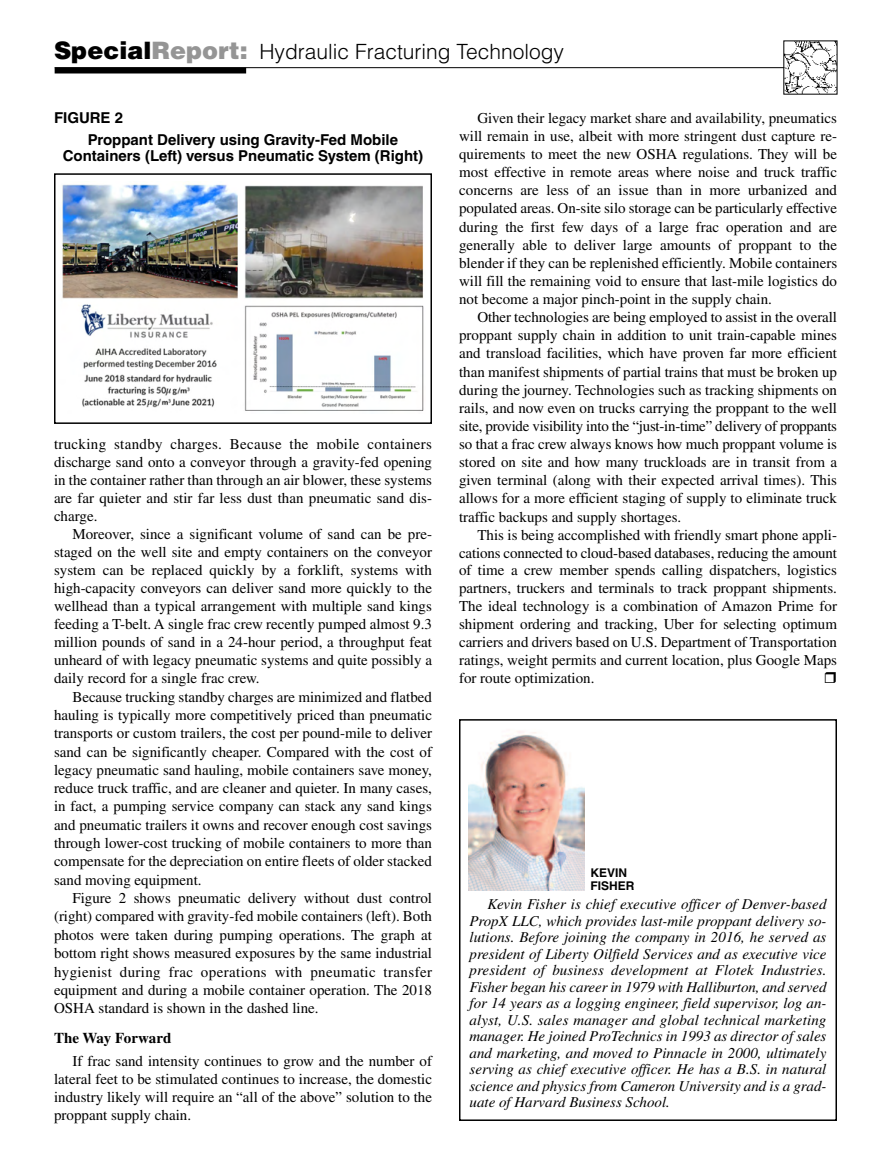
<style>
.page{position:relative;width:891px;height:1175px;background:#fff}
.page>*{position:absolute;margin:0;border:0;box-sizing:border-box;transform-origin:0 0}
.t1{font:300 21px "Helvetica";color:#000}
.t2{font:15px/18px "Times";color:#000;text-align:justify}
.t3{font:italic 15px/16.5px "Times";color:#000;text-align:justify}
.t4{font:700 15px/16.5px "Helvetica LT Std";color:#000;text-align:center}
.t5{font:700 15px "Times";color:#000}
.t6{font:700 12px/13.5px "Helvetica LT Std";color:#000}
.s1{font-weight:900;font-size:24px}
.s2{font-weight:900;font-size:24px;color:#959595}
</style>
<div class="page">
<div style="left:459px;top:719px;width:378px;height:401px;border:2px solid #000"></div>
<img style="left:468px;top:731px;width:117px;height:159px">
<div style="left:54px;top:173px;width:378px;height:251px;border:2px solid #000"></div>
<hr style="left:55px;top:67px;width:731px;height:1px;background:#000">
<div style="left:55px;top:67px;width:191px;height:6px;background:#000"></div>
<img style="left:785px;top:42px;width:50px;height:50px">
<img style="left:62px;top:183px;width:362px;height:228px">
<h1 class="t1" style="left:54px;top:40px;width:512px"><span class="s1">Special</span><span class="s2">Report:</span> Hydraulic Fracturing Technology</h1>
<p class="t4" style="left:54px;top:111px;width:71px">FIGURE 2</p>
<p class="t4" style="left:63px;top:133px;width:362px">Proppant Delivery using Gravity-Fed Mobile<br>Containers (Left) versus Pneumatic System (Right)</p>
<p class="t2" style="left:54px;top:436px;width:380px">trucking standby charges. Because the mobile containers discharge sand onto a conveyor through a gravity-fed opening in the container rather than through an air blower, these systems are far quieter and stir far less dust than pneumatic sand dis&shy;charge.</p>
<p class="t2" style="left:54px;top:526px;width:380px;text-indent:18px">Moreover, since a significant volume of sand can be pre&shy;staged on the well site and empty containers on the conveyor system can be replaced quickly by a forklift, systems with high-capacity conveyors can deliver sand more quickly to the wellhead than a typical arrangement with multiple sand kings feeding a T-belt. A single frac crew recently pumped almost 9.3 million pounds of sand in a 24-hour period, a throughput feat unheard of with legacy pneumatic systems and quite possibly a daily record for a single frac crew.</p>
<p class="t2" style="left:54px;top:689px;width:380px;text-indent:18px">Because trucking standby charges are minimized and flatbed hauling is typically more competitively priced than pneumatic transports or custom trailers, the cost per pound-mile to deliver sand can be significantly cheaper. Compared with the cost of legacy pneumatic sand hauling, mobile containers save money, reduce truck traffic, and are cleaner and quieter. In many cases, in fact, a pumping service company can stack any sand kings and pneumatic trailers it owns and recover enough cost savings through lower-cost trucking of mobile containers to more than compensate for the depreciation on entire fleets of older stacked sand moving equipment.</p>
<p class="t2" style="left:54px;top:890px;width:380px;line-height:18.5px;text-indent:18px">Figure 2 shows pneumatic delivery without dust control (right) compared with gravity-fed mobile containers (left). Both photos were taken during pumping operations. The graph at bottom right shows measured exposures by the same industrial hygienist during frac operations with pneumatic transfer equipment and during a mobile container operation. The 2018<br>OSHA standard is shown in the dashed line.</p>
<p class="t5" style="left:54px;top:1032px;width:119px">The Way Forward</p>
<p class="t2" style="left:54px;top:1053px;width:380px;text-indent:18px">If frac sand intensity continues to grow and the number of lateral feet to be stimulated continues to increase, the domestic industry likely will require an “all of the above” solution to the proppant supply chain.</p>
<p class="t2" style="left:459px;top:110px;width:380px;text-indent:18px">Given their legacy market share and availability, pneumatics will remain in use, albeit with more stringent dust capture re&shy;quirements to meet the new OSHA regulations. They will be most effective in remote areas where noise and truck traffic concerns are less of an issue than in more urbanized and populated areas. On-site silo storage can be particularly effective during the first few days of a large frac operation and are generally able to deliver large amounts of proppant to the blender if they can be replenished efficiently. Mobile containers will fill the remaining void to ensure that last-mile logistics do not become a major pinch-point in the supply chain.</p>
<p class="t2" style="left:459px;top:309px;width:380px;text-indent:18px">Other technologies are being employed to assist in the overall proppant supply chain in addition to unit train-capable mines and transload facilities, which have proven far more efficient than manifest shipments of partial trains that must be broken up during the journey. Technologies such as tracking shipments on rails, and now even on trucks carrying the proppant to the well site, provide visibility into the “just-in-time” delivery of proppants so that a frac crew always knows how much proppant volume is stored on site and how many truckloads are in transit from a given terminal (along with their expected arrival times). This allows for a more efficient staging of supply to eliminate truck traffic backups and supply shortages.</p>
<p class="t2" style="left:459px;top:527px;width:380px;text-indent:18px">This is being accomplished with friendly smart phone appli&shy;cations connected to cloud-based databases, reducing the amount of time a crew member spends calling dispatchers, logistics partners, truckers and terminals to track proppant shipments.<br>The ideal technology is a combination of Amazon Prime for shipment ordering and tracking, Uber for selecting optimum carriers and drivers based on U.S. Department of Transportation ratings, weight permits and current location, plus Google Maps for route optimization.</p>
<p class="t6" style="left:590px;top:867px;width:46px">KEVIN<br>FISHER</p>
<p class="t3" style="left:470px;top:897px;width:359px;text-indent:18px">Kevin Fisher is chief executive officer of Denver-based PropX LLC, which provides last-mile proppant delivery so&shy;lutions. Before joining the company in 2016, he served as president of Liberty Oilfield Services and as executive vice president of business development at Flotek Industries.<br>Fisher began his career in 1979 with Halliburton, and served for 14 years as a logging engineer, field supervisor, log an&shy;alyst, U.S. sales manager and global technical marketing manager. He joined ProTechnics in 1993 as director of sales and marketing, and moved to Pinnacle in 2000, ultimately serving as chief executive officer. He has a B.S. in natural science and physics from Cameron University and is a grad&shy;uate of Harvard Business School.</p>
</div>
